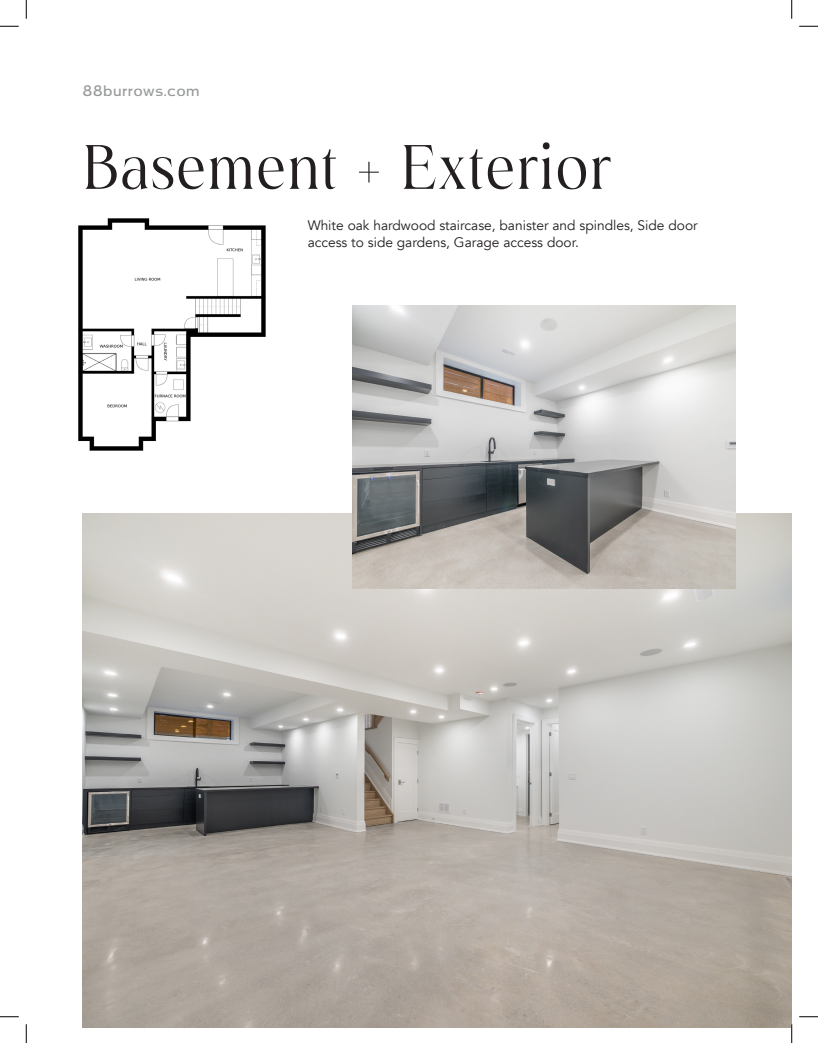
<style>
.page{position:relative;width:818px;height:1043px;background:#fff}
.page>*{position:absolute;margin:0;border:0;box-sizing:border-box;transform-origin:0 0}
.t1{font:62.5px "Montas";letter-spacing:.03em;color:#231f20}
.t2{font:600 15px "Aurel";letter-spacing:.03em;color:#989999}
.t3{font:13.75px/16.5px "Avenir";color:#231f20}
</style>
<div class="page">
<img style="left:82px;top:514px;width:709px;height:514px">
<img style="left:352px;top:306px;width:383px;height:282px">
<img style="left:78px;top:218px;width:188px;height:233px">
<svg style="left:0;top:25px;width:19px;height:2px"></svg>
<svg style="left:799px;top:25px;width:19px;height:2px"></svg>
<svg style="left:0;top:1016px;width:19px;height:1px"></svg>
<svg style="left:799px;top:1016px;width:19px;height:1px"></svg>
<svg style="left:25px;top:0;width:2px;height:19px"></svg>
<svg style="left:25px;top:1024px;width:2px;height:18px"></svg>
<svg style="left:791px;top:0;width:1px;height:19px"></svg>
<svg style="left:790px;top:1024px;width:2px;height:18px"></svg>
<p class="t2" style="left:82px;top:82px;width:119px">88burrows.com</p>
<h1 class="t1" style="left:82px;top:133px;width:531px">Basement + Exterior</h1>
<p class="t3" style="left:308px;top:217px;width:391px">White oak hardwood staircase, banister and spindles, Side door access to side gardens, Garage access door.</p>
</div>
